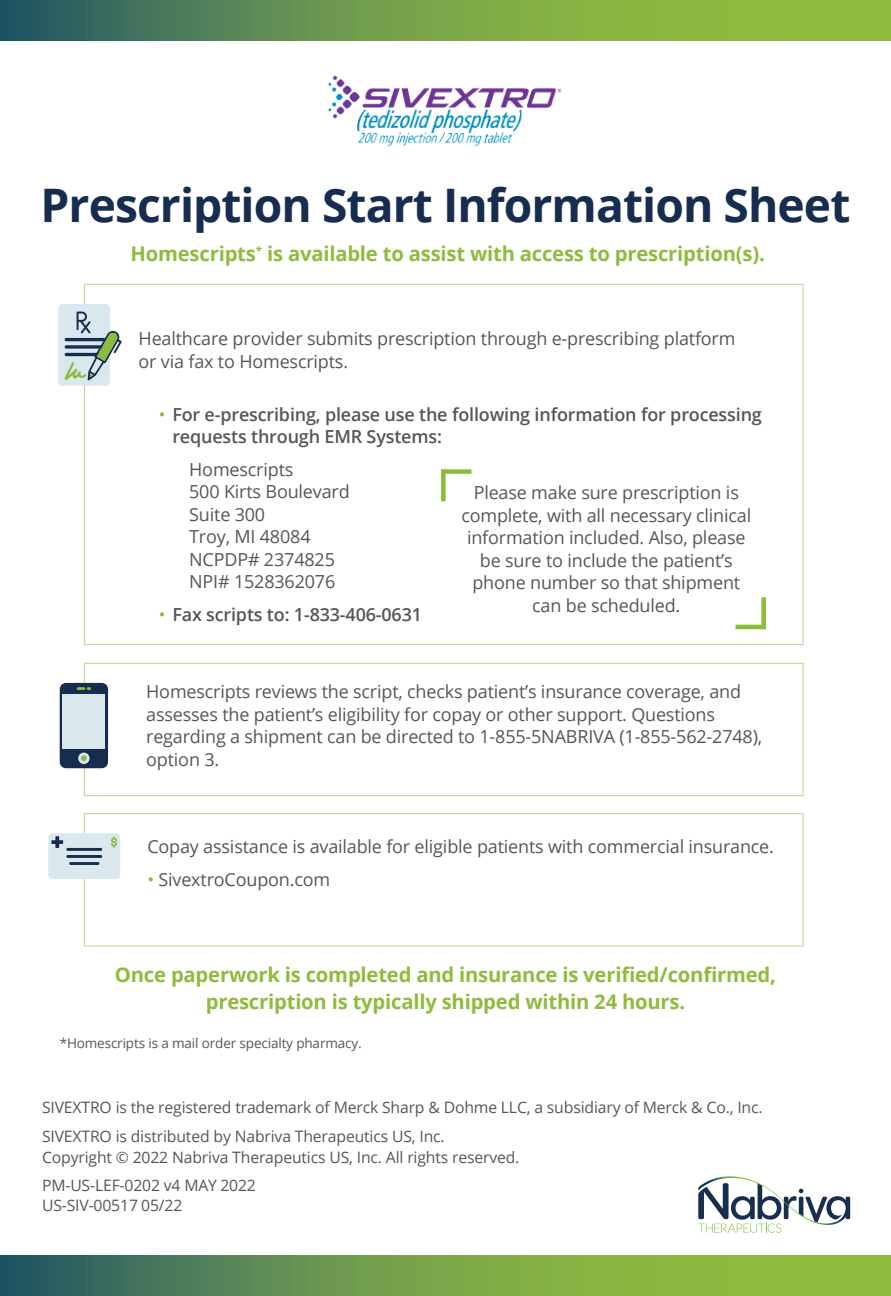
<style>
.page{position:relative;width:891px;height:1296px;background:#fff}
.page>*{position:absolute;margin:0;border:0;box-sizing:border-box;transform-origin:0 0}
.t1{font:700 46.12px "Open Sans";letter-spacing:-.02em;color:#162d50}
.t2{font:700 20.25px/27px "Open Sans";letter-spacing:-.01em;color:#8fbb3e;text-align:center}
.t3{font:18px/22.5px "Open Sans";letter-spacing:-.01em;color:#54565a}
.t4{font:600 18px/22.5px "Open Sans";letter-spacing:-.01em;color:#54565a}
.t5{font:15.75px/29.7px "Open Sans";letter-spacing:-.01em;color:#54565a}
.t6{font:13.5px "Open Sans";letter-spacing:-.01em;color:#54565a}
.s1{font-weight:400;color:#8dbb3e}
.s2{color:#8dbb3e}
.s3{font-style:inherit}
</style>
<div class="page">
<svg style="left:0;top:0;width:891px;height:40px"></svg>
<div style="left:84px;top:813px;width:720px;height:134px;border:1px solid #c3d898"></div>
<div style="left:84px;top:663px;width:720px;height:133px;border:1px solid #c3d898"></div>
<div style="left:761px;top:597px;width:5px;height:32px;background:#8dbb3e"></div>
<hr style="left:736px;top:625px;width:30px;height:4px;background:#8dbb3e">
<div style="left:441px;top:469px;width:5px;height:32px;background:#8dbb3e"></div>
<div style="left:441px;top:469px;width:30px;height:5px;background:#8dbb3e"></div>
<div style="left:48px;top:833px;width:72px;height:46px;background:#dbe8ed;border-radius:4px"></div>
<hr style="left:66px;top:848px;width:36px;height:3px;background:#162d50">
<hr style="left:66px;top:855px;width:36px;height:3px;background:#162d50">
<hr style="left:69px;top:862px;width:30px;height:3px;background:#162d50">
<svg style="left:111px;top:836px;width:6px;height:12px"></svg>
<svg style="left:51px;top:836px;width:12px;height:12px"></svg>
<div style="left:58px;top:304px;width:52px;height:82px;background:#dae8ee;border-radius:4px"></div>
<svg style="left:65px;top:312px;width:57px;height:68px"></svg>
<div style="left:60px;top:683px;width:48px;height:85px;background:#162d50;border-radius:6px"></div>
<svg style="left:76px;top:687px;width:15px;height:3px"></svg>
<div style="left:63px;top:694px;width:42px;height:54px;background:#dae8ee"></div>
<svg style="left:78px;top:752px;width:12px;height:12px"></svg>
<img style="left:328px;top:75px;width:234px;height:72px">
<svg style="left:0;top:1256px;width:891px;height:40px"></svg>
<svg style="left:698px;top:1176px;width:152px;height:57px"></svg>
<h1 class="t1" style="left:41px;top:172px;width:811px">Prescription Start Information Sheet</h1>
<p class="t2" style="left:131px;top:240px;width:636px">Homescripts<sup>*</sup> is available to assist with access to prescription(s).</p>
<p class="t3" style="left:139px;top:327px;width:598px">Healthcare provider submits prescription through e-prescribing platform or via fax to Homescripts.</p>
<p class="t4" style="left:172px;top:403px;width:591px;text-indent:-14px"><span class="s1">•</span> For e-prescribing, please use the following information for processing requests through EMR Systems:</p>
<p class="t3" style="left:189px;top:458px;width:162px">Homescripts<br>500 Kirts Boulevard<br>Suite 300<br>Troy, MI 48084<br>NCPDP# 2374825<br>NPI# 1528362076</p>
<p class="t4" style="left:159px;top:603px;width:265px"><span class="s1">•</span> Fax scripts to: 1-833-406-0631</p>
<p class="t3" style="left:461px;top:481px;width:291px;text-align:center">Please make sure prescription is complete, with all necessary clinical information included. Also, please be sure to include the patient’s phone number so that shipment can be scheduled.</p>
<p class="t3" style="left:146px;top:680px;width:618px">Homescripts reviews the script, checks patient’s insurance coverage, and assesses the patient’s eligibility for copay or other support. Questions regarding a shipment can be directed to 1-855-5NABRIVA (1-855-562-2748), option 3.</p>
<p class="t3" style="left:147px;top:835px;width:628px">Copay assistance is available for eligible patients with commercial insurance.</p>
<p class="t3" style="left:147px;top:868px;width:184px"><span class="s2">•</span> SivextroCoupon.com</p>
<p class="t2" style="left:115px;top:960px;width:663px">Once paperwork is completed and insurance is verified/confirmed, prescription is typically shipped within 24 hours.</p>
<p class="t6" style="left:60px;top:1034px;width:304px">*Homescripts is a mail order specialty pharmacy.</p>
<p class="t5" style="left:42px;top:1092px;width:722px">SIVEXTRO is the registered trademark of Merck Sharp &amp; Dohme <span class="s3">LLC</span>, a subsidiary of Merck &amp; Co., Inc.<br>SIVEXTRO <span class="s3">is</span> distributed by Nabriva Therapeutics US, Inc.</p>
<p class="t5" style="left:42px;top:1142px;width:479px;line-height:28.6px">Copyright © 2022 Nabriva Therapeutics US, Inc. All rights reserved.<br>PM-US-LEF-0202 <span class="s3">v4 MAY</span> 2022</p>
<p class="t5" style="left:42px;top:1191px;width:142px">US-SIV-005<span class="s3">17</span> 0<span class="s3">5</span>/22</p>
</div>
